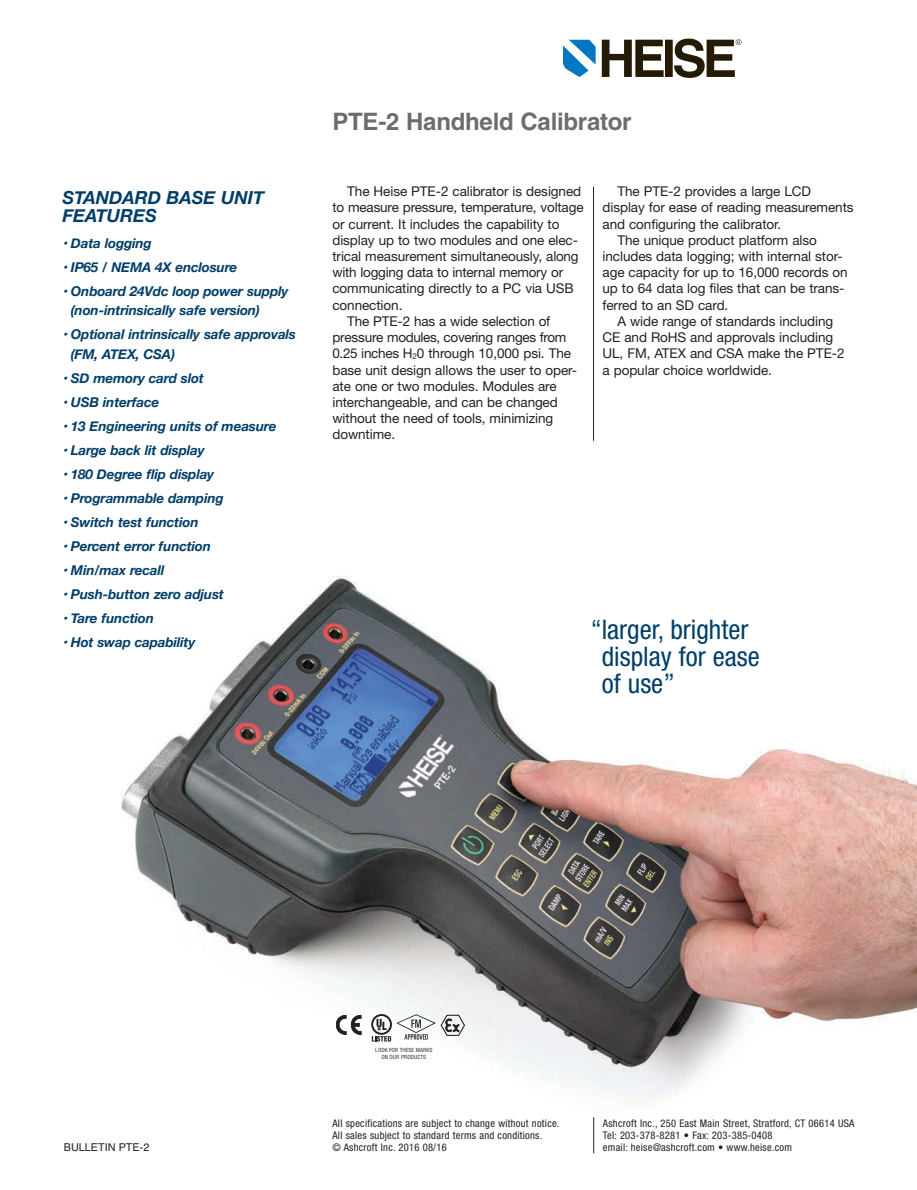
<style>
.page{position:relative;width:917px;height:1190px;background:#fff}
.page>*{position:absolute;margin:0;border:0;box-sizing:border-box;transform-origin:0 0}
.t1{font:condensed 27px/27px "Helvetica Neue";color:#003e69}
.t2{font:700 24px "Helvetica";letter-spacing:-.01em;color:#6c6d70}
.t3{font:italic 700 18px/18px "Helvetica Neue";color:#003e69}
.t4{font:13.5px "Helvetica Neue";letter-spacing:-.005em;color:#231f20}
.t5{font:italic 700 13.5px/19.5px "Helvetica Neue";letter-spacing:-.01em;color:#003e69}
.t6{font:10.8px "Helvetica";color:#231f20}
.t7{font:condensed 10.5px/12px "Helvetica Neue";letter-spacing:.025em;color:#231f20}
.t8{font:condensed 5.4px/6.6px "Helvetica";color:#231f20;text-align:center}
.s1{font-size:8.1px}
</style>
<div class="page">
<img style="left:121px;top:576px;width:796px;height:564px">
<div style="left:332px;top:1117px;width:252px;height:35px;background:#fff"></div>
<hr style="left:593px;top:1116px;width:1px;height:36px;background:#231f20">
<svg style="left:602px;top:39px;width:139px;height:39px"></svg>
<svg style="left:563px;top:40px;width:32px;height:37px"></svg>
<hr style="left:593px;top:186px;width:1px;height:254px;background:#231f20">
<svg style="left:336px;top:1015px;width:25px;height:19px"></svg>
<svg style="left:371px;top:1013px;width:94px;height:28px"></svg>
<h3 class="t3" style="left:62px;top:188px;width:203px">STANDARD BASE UNIT<br>FEATURES</h3>
<p class="t5" style="left:62px;top:233px;width:91px">• Data logging</p>
<p class="t5" style="left:62px;top:257px;width:176px">• IP65 / NEMA 4X enclosure</p>
<p class="t5" style="left:71px;top:281px;width:219px;text-indent:-8px">• Onboard 24Vdc loop power supply (non-intrinsically safe version)</p>
<p class="t5" style="left:71px;top:324px;width:227px;text-indent:-8px">• Optional intrinsically safe approvals (FM, ATEX, CSA)</p>
<p class="t5" style="left:62px;top:368px;width:143px">• SD memory card slot</p>
<p class="t5" style="left:62px;top:392px;width:98px">• USB interface</p>
<p class="t5" style="left:62px;top:416px;width:216px">• 13 Engineering units of measure</p>
<p class="t5" style="left:62px;top:440px;width:144px">• Large back lit display</p>
<p class="t5" style="left:62px;top:464px;width:153px">• 180 Degree flip display</p>
<p class="t5" style="left:62px;top:488px;width:163px">• Programmable damping</p>
<p class="t5" style="left:62px;top:512px;width:138px">• Switch test function</p>
<p class="t5" style="left:62px;top:536px;width:150px">• Percent error function</p>
<p class="t5" style="left:62px;top:560px;width:103px">• Min/max recall</p>
<p class="t5" style="left:62px;top:584px;width:163px">• Push-button zero adjust</p>
<p class="t5" style="left:62px;top:608px;width:93px">• Tare function</p>
<p class="t5" style="left:62px;top:632px;width:135px">• Hot swap capability</p>
<h2 class="t2" style="left:332px;top:113px;width:300px">PTE-2 Handheld Calibrator</h2>
<p class="t4" style="left:347px;top:186px;width:235px">The Heise PTE-2 calibrator is designed</p>
<p class="t4" style="left:332px;top:203px;width:253px">to measure pressure, temperature, voltage</p>
<p class="t4" style="left:332px;top:219px;width:229px">or current. It includes the capability to</p>
<p class="t4" style="left:332px;top:235px;width:247px">display up to two modules and one elec-</p>
<p class="t4" style="left:332px;top:251px;width:248px">trical measurement simultaneously, along</p>
<p class="t4" style="left:332px;top:267px;width:232px">with logging data to internal memory or</p>
<p class="t4" style="left:332px;top:284px;width:243px">communicating directly to a PC via USB</p>
<p class="t4" style="left:332px;top:300px;width:72px">connection.</p>
<p class="t4" style="left:347px;top:316px;width:204px">The PTE-2 has a wide selection of</p>
<p class="t4" style="left:332px;top:332px;width:235px">pressure modules, covering ranges from</p>
<p class="t4" style="left:332px;top:348px;width:240px">0.25 inches H<span class="s1">2</span>0 through 10,000 psi. The</p>
<p class="t4" style="left:332px;top:365px;width:246px">base unit design allows the user to oper-</p>
<p class="t4" style="left:332px;top:381px;width:226px">ate one or two modules. Modules are</p>
<p class="t4" style="left:332px;top:397px;width:227px">interchangeable, and can be changed</p>
<p class="t4" style="left:332px;top:413px;width:222px">without the need of tools, minimizing</p>
<p class="t4" style="left:332px;top:429px;width:64px">downtime.</p>
<p class="t4" style="left:617px;top:186px;width:195px">The PTE-2 provides a large LCD</p>
<p class="t4" style="left:602px;top:203px;width:253px">display for ease of reading measurements</p>
<p class="t4" style="left:602px;top:219px;width:180px">and configuring the calibrator.</p>
<p class="t4" style="left:617px;top:235px;width:201px">The unique product platform also</p>
<p class="t4" style="left:602px;top:251px;width:242px">includes data logging; with internal stor-</p>
<p class="t4" style="left:602px;top:267px;width:247px">age capacity for up to 16,000 records on</p>
<p class="t4" style="left:602px;top:284px;width:243px">up to 64 data log files that can be trans-</p>
<p class="t4" style="left:602px;top:300px;width:127px">ferred to an SD card.</p>
<p class="t4" style="left:617px;top:316px;width:217px">A wide range of standards including</p>
<p class="t4" style="left:602px;top:332px;width:232px">CE and RoHS and approvals including</p>
<p class="t4" style="left:602px;top:348px;width:243px">UL, FM, ATEX and CSA make the PTE-2</p>
<p class="t4" style="left:602px;top:365px;width:171px">a popular choice worldwide.</p>
<h1 class="t1" style="left:602px;top:618px;width:160px;text-indent:-11px">“larger, brighter display for ease of use”</h1>
<p class="t6" style="left:64px;top:1141px;width:87px">BULLETIN PTE-2</p>
<p class="t8" style="left:375px;top:1047px;width:59px">LOOK FOR THESE MARKS<br>ON OUR PRODUCTS</p>
<p class="t7" style="left:332px;top:1118px;width:228px">All specifications are subject to change without notice.<br>All sales subject to standard terms and conditions.<br>© Ashcroft Inc. 2016 08/16</p>
<p class="t7" style="left:603px;top:1118px;width:253px">Ashcroft Inc., 250 East Main Street, Stratford, CT 06614 USA<br>Tel: 203-378-8281 • Fax: 203-385-0408<br>email: heise@ashcroft.com • www.heise.com</p>
</div>
